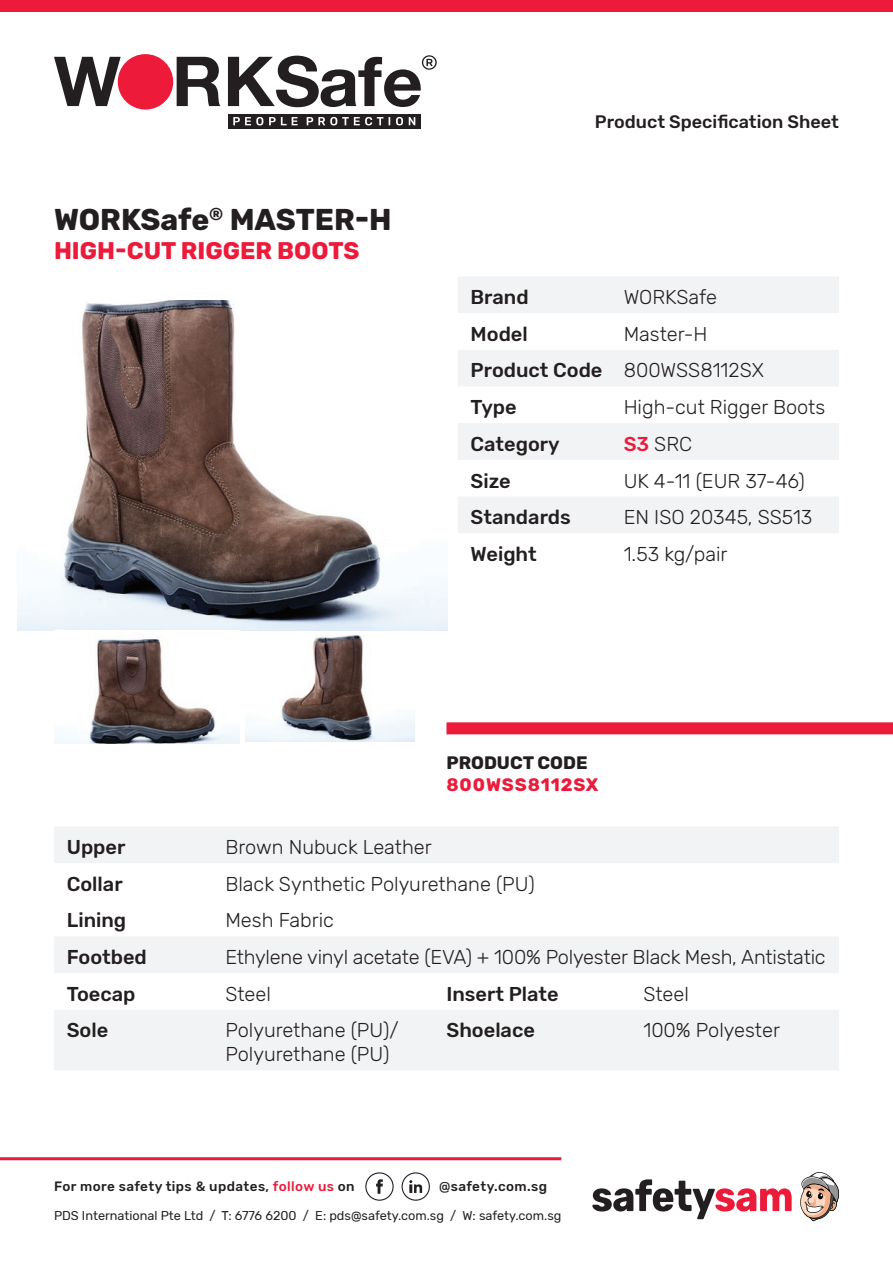
<style>
.page{position:relative;width:893px;height:1263px;background:#fff}
.page>*{position:absolute;margin:0;border:0;box-sizing:border-box;transform-origin:0 0}
.t1{font:700 30px "Rubik";color:#231f20}
.t2{font:700 24px "Rubik";color:#ed1a3a}
.t3{font:300 19.95px/36.8px "Rubik";color:#231f20}
.t4{font:500 19.95px "Rubik";color:#231f20}
.t5{font:500 18px "Rubik";color:#231f20}
.t6{font:700 18px "Rubik";letter-spacing:.05em;color:#ed1a3a}
.t7{font:700 18px "Rubik";color:#231f20}
.t8{font:500 13.5px "Rubik";letter-spacing:.03em;color:#231f20}
.t9{font:12.75px "Rubik";color:#231f20}
.s1{font-weight:500}
.s2{font-weight:500;color:#ed1a3b}
.s3{color:#ed1a3a}
</style>
<div class="page">
<svg style="left:54px;top:57px;width:67px;height:49px"></svg>
<svg style="left:177px;top:57px;width:43px;height:49px"></svg>
<div style="left:118px;top:54px;width:55px;height:56px;background:#ed1a3a;border-radius:50%"></div>
<svg style="left:228px;top:55px;width:209px;height:52px"></svg>
<div style="left:228px;top:114px;width:193px;height:14px;background:#231f20"></div>
<svg style="left:233px;top:117px;width:30px;height:8px"></svg>
<svg style="left:269px;top:117px;width:29px;height:8px"></svg>
<svg style="left:307px;top:117px;width:76px;height:8px"></svg>
<svg style="left:396px;top:117px;width:7px;height:8px"></svg>
<svg style="left:409px;top:117px;width:6px;height:8px"></svg>
<div style="left:0;top:0;width:893px;height:12px;background:#ed1a3a"></div>
<svg style="left:365px;top:1172px;width:29px;height:29px"></svg>
<svg style="left:402px;top:1172px;width:28px;height:29px"></svg>
<hr style="left:0;top:1157px;width:561px;height:3px;background:#ed1a3a">
<svg style="left:592px;top:1179px;width:200px;height:40px"></svg>
<svg style="left:800px;top:1172px;width:39px;height:49px"></svg>
<svg style="left:458px;top:277px;width:381px;height:256px;fill:#f2f3f4"></svg>
<div style="left:446px;top:722px;width:447px;height:12px;background:#ed1a3a"></div>
<svg style="left:54px;top:827px;width:785px;height:243px;fill:#f2f3f4"></svg>
<img style="left:246px;top:635px;width:168px;height:106px">
<img style="left:17px;top:300px;width:430px;height:331px">
<img style="left:54px;top:639px;width:186px;height:105px">
<h1 class="t1" style="left:54px;top:202px;width:339px">WORKSafe<sup>®</sup> MASTER-H</h1>
<p class="t2" style="left:54px;top:236px;width:307px">HIGH-CUT RIGGER BOOTS</p>
<p class="t5" style="left:595px;top:112px;width:246px">Product Specification Sheet</p>
<p class="t4" style="left:471px;top:286px;width:60px">Brand</p>
<p class="t3" style="left:624px;top:279px;width:95px">WORKSafe</p>
<p class="t4" style="left:471px;top:322px;width:59px">Model</p>
<p class="t3" style="left:471px;top:316px;width:295px;text-indent:153px">Master-H<br><span class="s1">Product Code</span> 800WSS8112SX<br><span class="s1">Type</span></p>
<p class="t3" style="left:624px;top:389px;width:203px">High-cut Rigger Boots</p>
<p class="t4" style="left:471px;top:432px;width:91px">Category</p>
<p class="t3" style="left:624px;top:426px;width:70px"><span class="s2">S3</span> SRC</p>
<p class="t4" style="left:471px;top:469px;width:42px">Size</p>
<p class="t3" style="left:624px;top:463px;width:183px">UK 4-11 (EUR 37-46)</p>
<p class="t4" style="left:471px;top:506px;width:102px">Standards</p>
<p class="t3" style="left:624px;top:499px;width:190px">EN ISO 20345, SS513</p>
<p class="t4" style="left:471px;top:542px;width:68px">Weight</p>
<p class="t3" style="left:624px;top:536px;width:105px">1.53 kg/pair</p>
<p class="t7" style="left:446px;top:753px;width:143px">PRODUCT CODE</p>
<p class="t6" style="left:446px;top:774px;width:153px">800WSS8112SX</p>
<p class="t4" style="left:67px;top:836px;width:60px">Upper</p>
<p class="t3" style="left:225px;top:829px;width:208px">Brown Nubuck Leather</p>
<p class="t4" style="left:67px;top:872px;width:57px">Collar</p>
<p class="t3" style="left:225px;top:866px;width:311px">Black Synthetic Polyurethane (PU)</p>
<p class="t4" style="left:67px;top:909px;width:61px">Lining</p>
<p class="t3" style="left:225px;top:903px;width:110px">Mesh Fabric</p>
<p class="t4" style="left:67px;top:946px;width:82px">Footbed</p>
<p class="t3" style="left:225px;top:939px;width:602px">Ethylene vinyl acetate (EVA) + 100% Polyester Black Mesh, Antistatic</p>
<p class="t4" style="left:67px;top:982px;width:70px">Toecap</p>
<p class="t3" style="left:225px;top:976px;width:47px">Steel</p>
<p class="t4" style="left:446px;top:982px;width:114px">Insert Plate</p>
<p class="t3" style="left:643px;top:976px;width:47px">Steel</p>
<p class="t4" style="left:67px;top:1019px;width:43px">Sole</p>
<p class="t3" style="left:225px;top:1019px;width:175px;line-height:24px">Polyurethane (PU)/<br>Polyurethane (PU)</p>
<p class="t4" style="left:446px;top:1019px;width:90px">Shoelace</p>
<p class="t3" style="left:643px;top:1013px;width:138px">100% Polyester</p>
<p class="t8" style="left:54px;top:1179px;width:302px">For more safety tips &amp; updates, <span class="s3">follow us</span> on</p>
<p class="t8" style="left:439px;top:1179px;width:110px">@safety.com.sg</p>
<p class="t9" style="left:54px;top:1208px;width:509px">PDS International Pte Ltd / T: 6776 6200 / E: pds@safety.com.sg / W: safety.com.sg</p>
</div>
